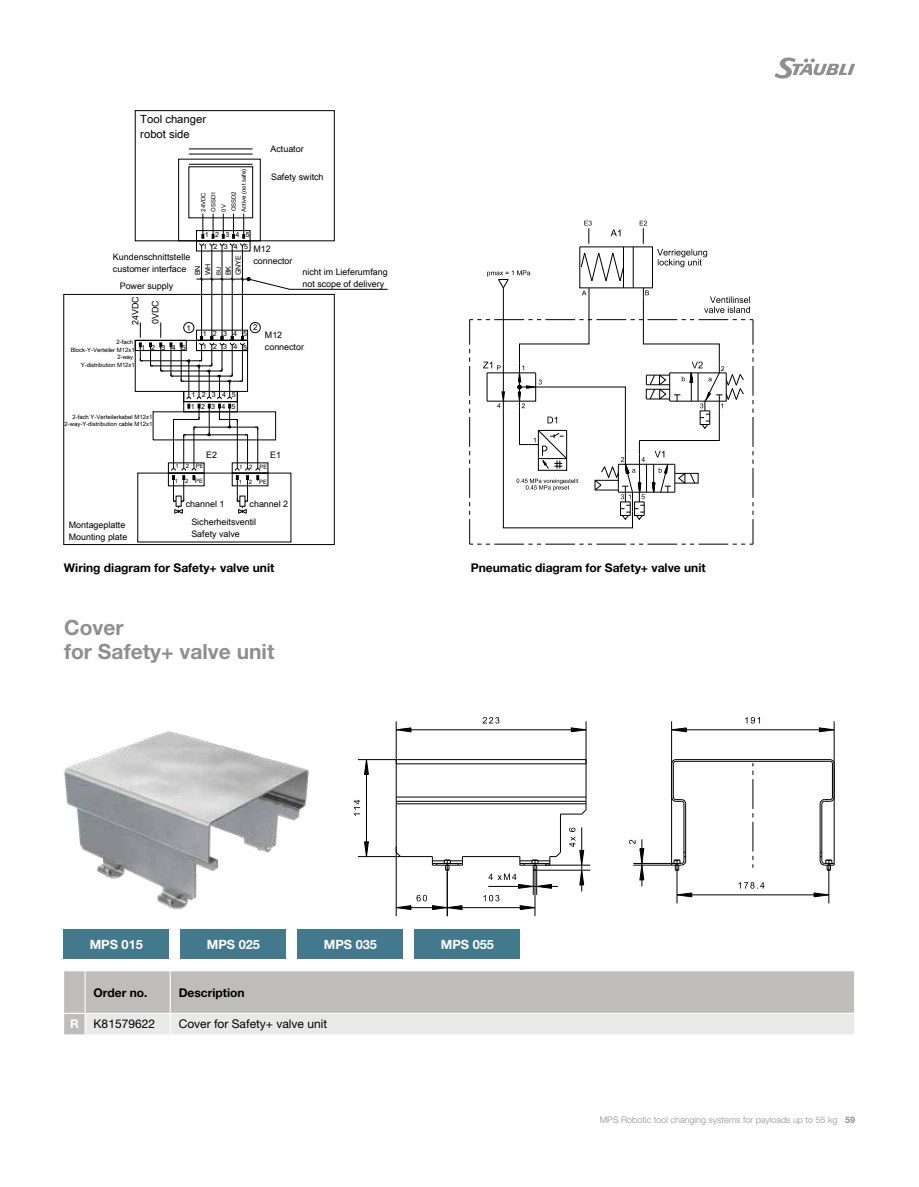
<style>
.page{position:relative;width:919px;height:1187px;background:#fff}
.page>*{position:absolute;margin:0;border:0;box-sizing:border-box;transform-origin:0 0}
.t1{font:700 21px/24px "Helvetica Neue LTW1 G";color:#8e9090}
.t2{font:700 12.75px "Helvetica Neue LTW1 G";color:#fff}
.t3{font:700 12px "Helvetica Neue LTW1 G";color:#000}
.t4{font:12px "Helvetica Neue LTW1 G";color:#000}
.t5{font:11.25px/15.1px "Arial Unicode MS";color:#000}
.t6{font:300 9px "Helvetica Neue LTW1 G";color:#8e9090}
.t7{font:8.85px/12px "Arial Unicode MS";color:#000}
.t8{font:8.1px "Arial Unicode MS";color:#000}
.t9{font:7.05px/10.2px "Arial Unicode MS";letter-spacing:.875em;color:#000}
.t10{font:6px/10.1px "Arial Unicode MS";color:#000;text-align:right}
.s1{font-weight:700;color:#fff}
.s2{font-weight:700}
</style>
<div class="page">
<svg style="left:469px;top:220px;width:284px;height:325px"></svg>
<hr style="left:257px;top:427px;width:1px;height:38px;background:#000">
<hr style="left:194px;top:427px;width:1px;height:38px;background:#000">
<hr style="left:173px;top:419px;width:1px;height:46px;background:#000">
<hr style="left:247px;top:435px;width:1px;height:30px;background:#000">
<hr style="left:183px;top:435px;width:1px;height:30px;background:#000">
<hr style="left:237px;top:419px;width:1px;height:46px;background:#000">
<hr style="left:201px;top:248px;width:1px;height:87px;background:#000">
<hr style="left:211px;top:248px;width:1px;height:87px;background:#000">
<hr style="left:222px;top:248px;width:1px;height:87px;background:#000">
<hr style="left:232px;top:248px;width:1px;height:87px;background:#000">
<hr style="left:242px;top:248px;width:1px;height:87px;background:#000">
<hr style="left:189px;top:164px;width:63px;height:1px;background:#000">
<hr style="left:189px;top:154px;width:63px;height:1px;background:#000">
<hr style="left:189px;top:149px;width:63px;height:1px;background:#000">
<div style="left:178px;top:159px;width:82px;height:82px;border:1px solid #000"></div>
<div style="left:135px;top:110px;width:199px;height:131px;border:1px solid #000"></div>
<div style="left:63px;top:294px;width:271px;height:251px;border:1px solid #000"></div>
<hr style="left:196px;top:279px;width:53px;height:1px;background:#000">
<div style="left:196px;top:240px;width:54px;height:11px;border:1px solid #000"></div>
<svg style="left:199px;top:277px;width:5px;height:4px"></svg>
<svg style="left:210px;top:277px;width:4px;height:4px"></svg>
<svg style="left:220px;top:277px;width:4px;height:4px"></svg>
<svg style="left:230px;top:277px;width:4px;height:4px"></svg>
<div style="left:196px;top:230px;width:54px;height:11px;border:1px solid #000"></div>
<svg style="left:199px;top:214px;width:46px;height:34px"></svg>
<div style="left:168px;top:462px;width:36px;height:11px;border:1px solid #000"></div>
<svg style="left:135px;top:322px;width:141px;height:118px"></svg>
<svg style="left:171px;top:465px;width:25px;height:49px"></svg>
<div style="left:168px;top:473px;width:36px;height:13px;border:1px solid #000"></div>
<div style="left:232px;top:462px;width:36px;height:11px;border:1px solid #000"></div>
<svg style="left:235px;top:465px;width:25px;height:49px"></svg>
<div style="left:232px;top:473px;width:36px;height:13px;border:1px solid #000"></div>
<svg style="left:240px;top:277px;width:148px;height:13px"></svg>
<img style="left:63px;top:731px;width:246px;height:179px">
<svg style="left:355px;top:718px;width:479px;height:198px"></svg>
<svg style="left:432px;top:856px;width:31px;height:14px"></svg>
<svg style="left:671px;top:851px;width:15px;height:19px"></svg>
<svg style="left:819px;top:852px;width:15px;height:18px"></svg>
<hr style="left:752px;top:821px;width:1px;height:30px;background:#000">
<svg style="left:752px;top:855px;width:1px;height:12px"></svg>
<svg style="left:671px;top:759px;width:163px;height:58px"></svg>
<svg style="left:482px;top:717px;width:17px;height:6px"></svg>
<hr style="left:411px;top:729px;width:160px;height:1px;background:#000">
<svg style="left:570px;top:727px;width:20px;height:5px"></svg>
<svg style="left:392px;top:727px;width:19px;height:5px"></svg>
<hr style="left:462px;top:907px;width:58px;height:1px;background:#000">
<svg style="left:569px;top:827px;width:15px;height:64px"></svg>
<svg style="left:483px;top:851px;width:78px;height:59px"></svg>
<svg style="left:392px;top:894px;width:70px;height:16px"></svg>
<svg style="left:353px;top:799px;width:7px;height:16px"></svg>
<hr style="left:366px;top:774px;width:1px;height:67px;background:#000">
<svg style="left:364px;top:755px;width:5px;height:20px"></svg>
<svg style="left:364px;top:841px;width:5px;height:19px"></svg>
<svg style="left:629px;top:839px;width:15px;height:47px"></svg>
<svg style="left:738px;top:882px;width:26px;height:6px"></svg>
<hr style="left:691px;top:894px;width:123px;height:1px;background:#000">
<svg style="left:672px;top:892px;width:20px;height:5px"></svg>
<svg style="left:813px;top:892px;width:20px;height:5px"></svg>
<svg style="left:745px;top:717px;width:15px;height:6px"></svg>
<hr style="left:686px;top:729px;width:133px;height:1px;background:#000">
<svg style="left:667px;top:727px;width:20px;height:5px"></svg>
<svg style="left:818px;top:727px;width:17px;height:5px"></svg>
<div style="left:64px;top:971px;width:790px;height:41px;background:#bebdbc"></div>
<hr style="left:85px;top:971px;width:1px;height:41px;background:#fff">
<hr style="left:170px;top:971px;width:1px;height:41px;background:#fff">
<svg style="left:64px;top:1012px;width:790px;height:22px;background:#e7e7e6"></svg>
<div style="left:63px;top:929px;width:106px;height:30px;background:#43798d"></div>
<div style="left:180px;top:929px;width:106px;height:30px;background:#43798d"></div>
<div style="left:297px;top:929px;width:106px;height:30px;background:#43798d"></div>
<div style="left:414px;top:929px;width:106px;height:30px;background:#43798d"></div>
<svg style="left:774px;top:57px;width:81px;height:22px"></svg>
<p class="t5" style="left:140px;top:111px;width:67px">Tool changer robot side</p>
<p class="t10" style="left:198px;top:212px;width:44px;text-align:left;rotate:-90deg">24VDC<br>OSSD1<br>0V<br>OSSD2<br>Active (not safe)</p>
<p class="t7" style="left:270px;top:142px;width:35px">Actuator</p>
<p class="t7" style="left:271px;top:171px;width:54px">Safety switch</p>
<p class="t9" style="left:203px;top:229px;width:48px;line-height:11.9px;text-align:right">2345<br>12345</p>
<p class="t9" style="left:205px;top:229px;width:5px">1</p>
<p class="t7" style="left:113px;top:251px;width:79px">Kundenschnittstelle customer interface</p>
<p class="t7" style="left:253px;top:243px;width:41px">M12 connector</p>
<p class="t9" style="left:223px;top:275px;width:22px;rotate:-90deg">BK<br>GNYE</p>
<p class="t9" style="left:192px;top:275px;width:13px;rotate:-90deg">BN<br>WH</p>
<p class="t10" style="left:213px;top:275px;width:10px;rotate:-90deg">BU</p>
<p class="t7" style="left:120px;top:280px;width:55px">Power supply</p>
<p class="t7" style="left:302px;top:265px;width:87px">nicht im Lieferumfang not scope of delivery</p>
<p class="t7" style="left:129px;top:325px;width:30px;rotate:-90deg">24VDC</p>
<p class="t7" style="left:149px;top:324px;width:25px;rotate:-90deg">0VDC</p>
<p class="t8" style="left:186px;top:322px;width:6px">1</p>
<p class="t10" style="left:71px;top:338px;width:66px;line-height:7.9px">2-fach<br>Block-Y-Verteiler M12x1</p>
<p class="t10" style="left:81px;top:352px;width:56px;line-height:7.9px">2-way<br>Y-distribution M12x1</p>
<p class="t9" style="left:141px;top:342px;width:46px">12345</p>
<p class="t8" style="left:253px;top:321px;width:6px">2</p>
<p class="t9" style="left:223px;top:327px;width:25px;line-height:13.4px;text-indent:-10px">2345<br>3</p>
<p class="t9" style="left:203px;top:327px;width:16px;line-height:13.4px">1<br>1 2</p>
<p class="t9" style="left:233px;top:342px;width:15px">4 5</p>
<p class="t7" style="left:265px;top:328px;width:41px">M12 connector</p>
<p class="t10" style="left:64px;top:414px;width:89px;line-height:6.3px">2-fach Y-Verteilerkabel M12x1<br>2-way-Y-distribution cable M12x1</p>
<p class="t9" style="left:232px;top:389px;width:5px">5</p>
<p class="t9" style="left:191px;top:388px;width:46px;line-height:12.3px">1234<br>12345</p>
<p class="t7" style="left:206px;top:449px;width:12px">E2</p>
<p class="t7" style="left:270px;top:449px;width:12px">E1</p>
<p class="t10" style="left:175px;top:461px;width:30px">12PE</p>
<p class="t10" style="left:239px;top:461px;width:30px">12PE</p>
<p class="t10" style="left:175px;top:476px;width:30px">12PE</p>
<p class="t10" style="left:239px;top:476px;width:30px">12PE</p>
<p class="t7" style="left:69px;top:518px;width:60px">Montageplatte<br>Mounting plate</p>
<p class="t7" style="left:186px;top:497px;width:40px">channel 1</p>
<p class="t7" style="left:249px;top:497px;width:40px">channel 2</p>
<p class="t7" style="left:191px;top:515px;width:66px">Sicherheitsventil<br>Safety valve</p>
<h3 class="t3" style="left:64px;top:560px;width:212px">Wiring diagram for Safety+ valve unit</h3>
<h3 class="t3" style="left:471px;top:560px;width:236px">Pneumatic diagram for Safety+ valve unit</h3>
<h1 class="t1" style="left:64px;top:615px;width:212px">Cover<br>for Safety+ valve unit</h1>
<h2 class="t2" style="left:90px;top:936px;width:55px">MPS 015</h2>
<h2 class="t2" style="left:207px;top:936px;width:55px">MPS 025</h2>
<h2 class="t2" style="left:324px;top:936px;width:55px">MPS 035</h2>
<h2 class="t2" style="left:441px;top:936px;width:55px">MPS 055</h2>
<h3 class="t3" style="left:94px;top:984px;width:55px">Order no.</h3>
<h3 class="t3" style="left:179px;top:984px;width:67px">Description</h3>
<h3 class="t4" style="left:70px;top:1016px;width:86px"><span class="s1">R</span> K81579622</h3>
<h3 class="t4" style="left:179px;top:1016px;width:150px">Cover for Safety+ valve unit</h3>
<p class="t6" style="left:599px;top:1114px;width:257px">MPS Robotic tool changing systems for payloads up to 55 kg <span class="s2">59</span></p>
</div>
